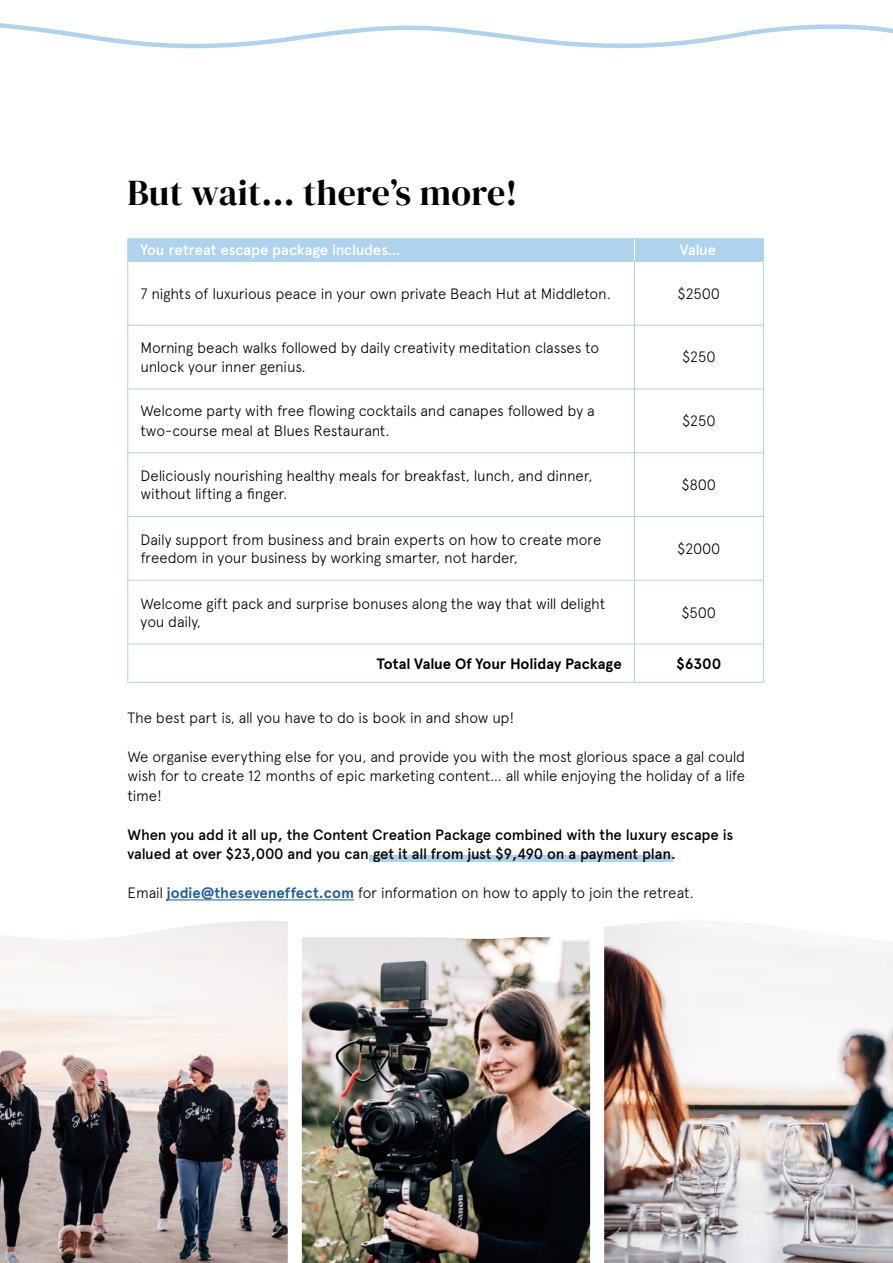
<style>
.page{position:relative;width:893px;height:1263px;background:#fff}
.page>*{position:absolute;margin:0;border:0;box-sizing:border-box;transform-origin:0 0}
.t1{font:36px "DM Serif Display";letter-spacing:.01em;color:#000}
.t2{font:300 15px/19.5px "Apercu";letter-spacing:-.015em;color:#000}
.t3{font:500 15px/19.5px "Apercu";letter-spacing:-.015em;color:#000}
.t4{font:500 15px "Apercu";letter-spacing:-.01em;color:#fff}
.t5{font:700 15px "Apercu";letter-spacing:-.005em;color:#000}
.s1{font-weight:700;color:#215e9e}
</style>
<div class="page">
<div style="left:369px;top:855px;width:304px;height:6px;background:#b0d3ed"></div>
<svg style="left:0;top:23px;width:893px;height:26px"></svg>
<hr style="left:128px;top:238px;width:506px;height:1px;background:#b0d3ed">
<hr style="left:634px;top:238px;width:130px;height:1px;background:#b0d3ed">
<hr style="left:128px;top:261px;width:506px;height:1px;background:#b0d3ed">
<hr style="left:127px;top:262px;width:1px;height:63px;background:#b0d3ed">
<hr style="left:634px;top:261px;width:130px;height:1px;background:#b0d3ed">
<hr style="left:634px;top:262px;width:1px;height:63px;background:#b0d3ed">
<hr style="left:763px;top:262px;width:1px;height:63px;background:#b0d3ed">
<hr style="left:128px;top:325px;width:506px;height:1px;background:#b0d3ed">
<hr style="left:127px;top:325px;width:1px;height:64px;background:#b0d3ed">
<hr style="left:634px;top:325px;width:130px;height:1px;background:#b0d3ed">
<hr style="left:634px;top:325px;width:1px;height:64px;background:#b0d3ed">
<hr style="left:763px;top:325px;width:1px;height:64px;background:#b0d3ed">
<hr style="left:128px;top:389px;width:506px;height:1px;background:#b0d3ed">
<hr style="left:127px;top:389px;width:1px;height:64px;background:#b0d3ed">
<hr style="left:634px;top:389px;width:130px;height:1px;background:#b0d3ed">
<hr style="left:634px;top:389px;width:1px;height:64px;background:#b0d3ed">
<hr style="left:763px;top:389px;width:1px;height:64px;background:#b0d3ed">
<hr style="left:128px;top:452px;width:506px;height:1px;background:#b0d3ed">
<hr style="left:127px;top:453px;width:1px;height:63px;background:#b0d3ed">
<hr style="left:634px;top:452px;width:130px;height:1px;background:#b0d3ed">
<hr style="left:634px;top:453px;width:1px;height:63px;background:#b0d3ed">
<hr style="left:763px;top:453px;width:1px;height:63px;background:#b0d3ed">
<hr style="left:128px;top:516px;width:506px;height:1px;background:#b0d3ed">
<hr style="left:127px;top:517px;width:1px;height:63px;background:#b0d3ed">
<hr style="left:634px;top:516px;width:130px;height:1px;background:#b0d3ed">
<hr style="left:634px;top:517px;width:1px;height:63px;background:#b0d3ed">
<hr style="left:763px;top:517px;width:1px;height:63px;background:#b0d3ed">
<hr style="left:128px;top:580px;width:506px;height:1px;background:#b0d3ed">
<hr style="left:127px;top:580px;width:1px;height:64px;background:#b0d3ed">
<hr style="left:634px;top:580px;width:130px;height:1px;background:#b0d3ed">
<hr style="left:634px;top:580px;width:1px;height:64px;background:#b0d3ed">
<hr style="left:763px;top:580px;width:1px;height:64px;background:#b0d3ed">
<hr style="left:128px;top:644px;width:506px;height:1px;background:#b0d3ed">
<hr style="left:127px;top:644px;width:1px;height:38px;background:#b0d3ed">
<hr style="left:634px;top:644px;width:130px;height:1px;background:#b0d3ed">
<hr style="left:634px;top:644px;width:1px;height:38px;background:#b0d3ed">
<hr style="left:763px;top:644px;width:1px;height:38px;background:#b0d3ed">
<hr style="left:128px;top:682px;width:506px;height:1px;background:#b0d3ed">
<hr style="left:634px;top:682px;width:130px;height:1px;background:#b0d3ed">
<div style="left:127px;top:239px;width:637px;height:22px;background:#b0d3ed"></div>
<hr style="left:167px;top:899px;width:187px;height:1px;background:#215e9e">
<img style="left:302px;top:937px;width:288px;height:326px">
<img style="left:604px;top:921px;width:289px;height:342px">
<img style="left:0;top:921px;width:288px;height:342px">
<h1 class="t1" style="left:128px;top:172px;width:392px">But wait... there’s more!</h1>
<p class="t4" style="left:141px;top:241px;width:261px">You retreat escape package includes…</p>
<p class="t4" style="left:680px;top:241px;width:38px">Value</p>
<p class="t2" style="left:141px;top:283px;width:472px">7 nights of luxurious peace in your own private Beach Hut at Middleton.</p>
<p class="t2" style="left:678px;top:283px;width:44px">$2500</p>
<p class="t2" style="left:141px;top:337px;width:460px">Morning beach walks followed by daily creativity meditation classes to unlock your inner genius.</p>
<p class="t2" style="left:682px;top:347px;width:35px">$250</p>
<p class="t2" style="left:141px;top:401px;width:456px">Welcome party with free flowing cocktails and canapes followed by a two-course meal at Blues Restaurant.</p>
<p class="t2" style="left:682px;top:411px;width:35px">$250</p>
<p class="t2" style="left:141px;top:467px;width:453px;line-height:18px">Deliciously nourishing healthy meals for breakfast, lunch, and dinner, without lifting a finger.</p>
<p class="t2" style="left:682px;top:475px;width:36px">$800</p>
<p class="t2" style="left:141px;top:530px;width:462px;line-height:18px">Daily support from business and brain experts on how to create more freedom in your business by working smarter, not harder,</p>
<p class="t2" style="left:677px;top:539px;width:44px">$2000</p>
<p class="t2" style="left:141px;top:594px;width:466px;line-height:18px">Welcome gift pack and surprise bonuses along the way that will delight you daily,</p>
<p class="t2" style="left:682px;top:602px;width:36px">$500</p>
<p class="t5" style="left:377px;top:654px;width:246px">Total Value Of Your Holiday Package</p>
<p class="t5" style="left:677px;top:654px;width:46px">$6300</p>
<p class="t2" style="left:128px;top:708px;width:388px">The best part is, all you have to do is book in and show up!</p>
<p class="t2" style="left:128px;top:747px;width:619px;text-align:justify">We organise everything else for you, and provide you with the most glorious space a gal could wish for to create 12 months of epic marketing content… all while enjoying the holiday of a life time!</p>
<p class="t3" style="left:128px;top:825px;width:607px">When you add it all up, the Content Creation Package combined with the luxury escape is valued at over $23,000 and you can get it all from just $9,490 on a payment plan.</p>
<p class="t2" style="left:128px;top:883px;width:568px">Email <span class="s1">jodie@theseveneffect.com</span> for information on how to apply to join the retreat.</p>
</div>
